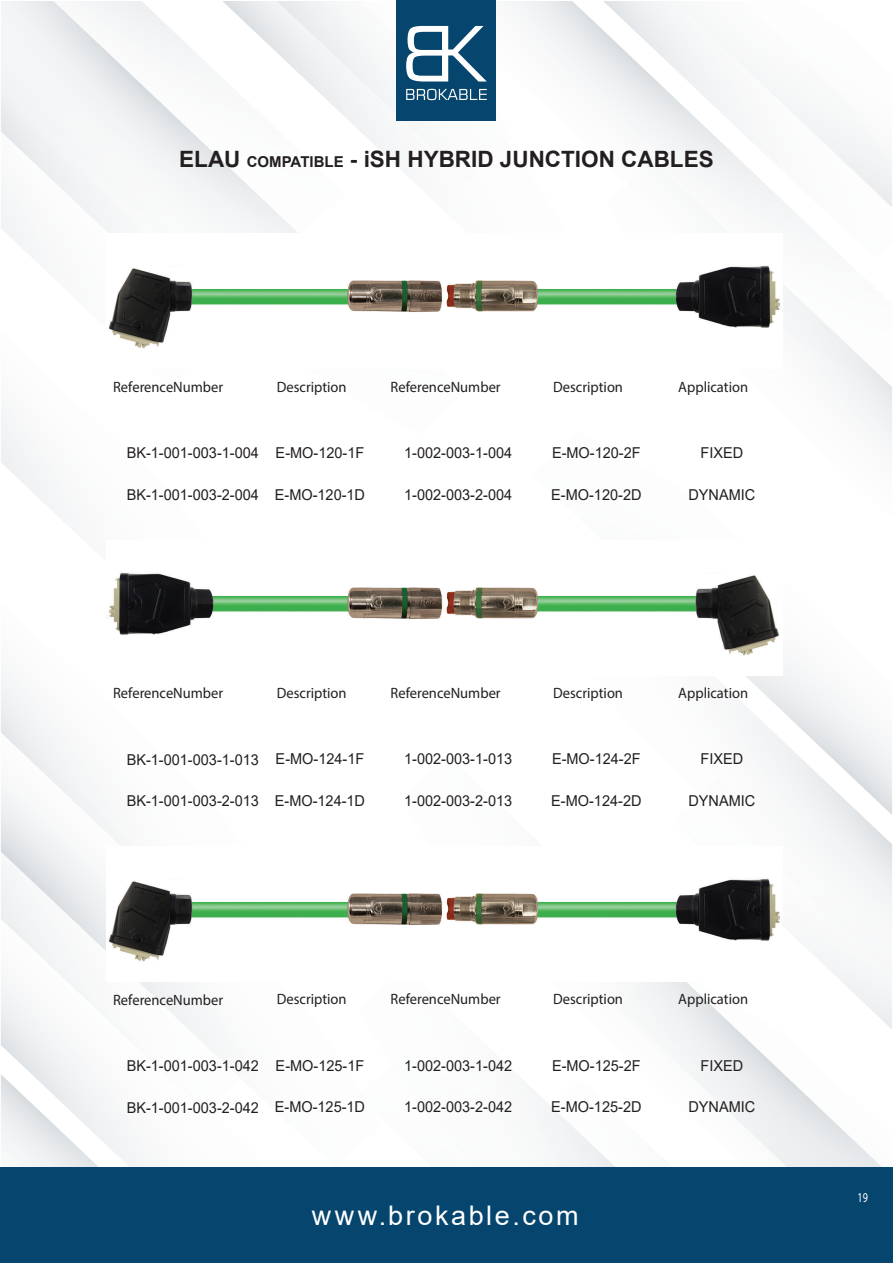
<style>
.page{position:relative;width:893px;height:1263px;background:#fff}
.page>*{position:absolute;margin:0;border:0;box-sizing:border-box;transform-origin:0 0}
.t1{font:27px "Arial";letter-spacing:.095em;color:#fff}
.t2{font:700 22.5px "Arial";color:#231f20}
.t3{font:15px "Arial";color:#231f20}
.t4{font:900 15px "Frutiger LT Std";color:#231f20}
.t5{font:900 condensed 13.5px "Frutiger LT Std";color:#fff;scale:.75 1}
.s1{font-size:15px}
</style>
<div class="page">
<svg style="left:737px;top:660px;width:155px;height:95px"></svg>
<svg style="left:577px;top:1px;width:95px;height:151px"></svg>
<svg style="left:761px;top:208px;width:131px;height:240px"></svg>
<svg style="left:1px;top:434px;width:63px;height:87px"></svg>
<svg style="left:1px;top:1112px;width:356px;height:56px"></svg>
<svg style="left:288px;top:1px;width:289px;height:232px"></svg>
<svg style="left:672px;top:13px;width:220px;height:195px"></svg>
<svg style="left:402px;top:755px;width:490px;height:413px"></svg>
<svg style="left:1px;top:672px;width:87px;height:115px"></svg>
<svg style="left:1px;top:1px;width:287px;height:257px"></svg>
<svg style="left:1px;top:787px;width:217px;height:325px"></svg>
<svg style="left:273px;top:1px;width:240px;height:181px"></svg>
<div style="left:0;top:1168px;width:893px;height:95px;background:#06456d"></div>
<img style="left:106px;top:234px;width:676px;height:135px">
<img style="left:106px;top:846px;width:676px;height:135px">
<img style="left:106px;top:572px;width:676px;height:103px">
<h2 class="t2" style="left:179px;top:144px;width:536px">ELAU <span class="s1">COMPATIBLE</span> - iSH HYBRID JUNCTION CABLES</h2>
<p class="t4" style="left:113px;top:378px;width:112px">ReferenceNumber</p>
<p class="t4" style="left:277px;top:378px;width:71px">Description</p>
<p class="t4" style="left:391px;top:378px;width:112px">ReferenceNumber</p>
<p class="t4" style="left:553px;top:378px;width:71px">Description</p>
<p class="t4" style="left:678px;top:378px;width:71px">Application</p>
<p class="t3" style="left:127px;top:443px;width:239px">BK-1-001-003-1-004 E-MO-120-1F</p>
<p class="t3" style="left:404px;top:443px;width:110px">1-002-003-1-004</p>
<p class="t3" style="left:552px;top:443px;width:90px">E-MO-120-2F</p>
<p class="t3" style="left:700px;top:443px;width:44px">FIXED</p>
<p class="t3" style="left:127px;top:485px;width:240px">BK-1-001-003-2-004 E-MO-120-1D</p>
<p class="t3" style="left:404px;top:484px;width:110px">1-002-003-2-004</p>
<p class="t3" style="left:551px;top:484px;width:92px">E-MO-120-2D</p>
<p class="t3" style="left:688px;top:484px;width:68px">DYNAMIC</p>
<p class="t4" style="left:113px;top:684px;width:112px">ReferenceNumber</p>
<p class="t4" style="left:277px;top:684px;width:71px">Description</p>
<p class="t4" style="left:391px;top:684px;width:112px">ReferenceNumber</p>
<p class="t4" style="left:553px;top:684px;width:71px">Description</p>
<p class="t4" style="left:678px;top:684px;width:71px">Application</p>
<p class="t3" style="left:127px;top:749px;width:239px">BK-1-001-003-1-013 E-MO-124-1F</p>
<p class="t3" style="left:404px;top:749px;width:110px">1-002-003-1-013</p>
<p class="t3" style="left:552px;top:749px;width:90px">E-MO-124-2F</p>
<p class="t3" style="left:700px;top:749px;width:44px">FIXED</p>
<p class="t3" style="left:127px;top:791px;width:240px">BK-1-001-003-2-013 E-MO-124-1D</p>
<p class="t3" style="left:404px;top:791px;width:110px">1-002-003-2-013</p>
<p class="t3" style="left:551px;top:791px;width:92px">E-MO-124-2D</p>
<p class="t3" style="left:688px;top:791px;width:68px">DYNAMIC</p>
<p class="t4" style="left:113px;top:990px;width:112px">ReferenceNumber</p>
<p class="t4" style="left:277px;top:990px;width:71px">Description</p>
<p class="t4" style="left:391px;top:990px;width:112px">ReferenceNumber</p>
<p class="t4" style="left:553px;top:990px;width:71px">Description</p>
<p class="t4" style="left:678px;top:990px;width:71px">Application</p>
<p class="t3" style="left:127px;top:1055px;width:239px">BK-1-001-003-1-042 E-MO-125-1F</p>
<p class="t3" style="left:404px;top:1055px;width:110px">1-002-003-1-042</p>
<p class="t3" style="left:552px;top:1055px;width:90px">E-MO-125-2F</p>
<p class="t3" style="left:700px;top:1055px;width:44px">FIXED</p>
<p class="t3" style="left:127px;top:1097px;width:240px">BK-1-001-003-2-042 E-MO-125-1D</p>
<p class="t3" style="left:404px;top:1097px;width:110px">1-002-003-2-042</p>
<p class="t3" style="left:551px;top:1097px;width:92px">E-MO-125-2D</p>
<p class="t3" style="left:688px;top:1097px;width:68px">DYNAMIC</p>
<h1 class="t1" style="left:312px;top:1197px;width:268px">www.brokable.com</h1>
<p class="t5" style="left:858px;top:1189px;width:15px">19</p>
</div>
